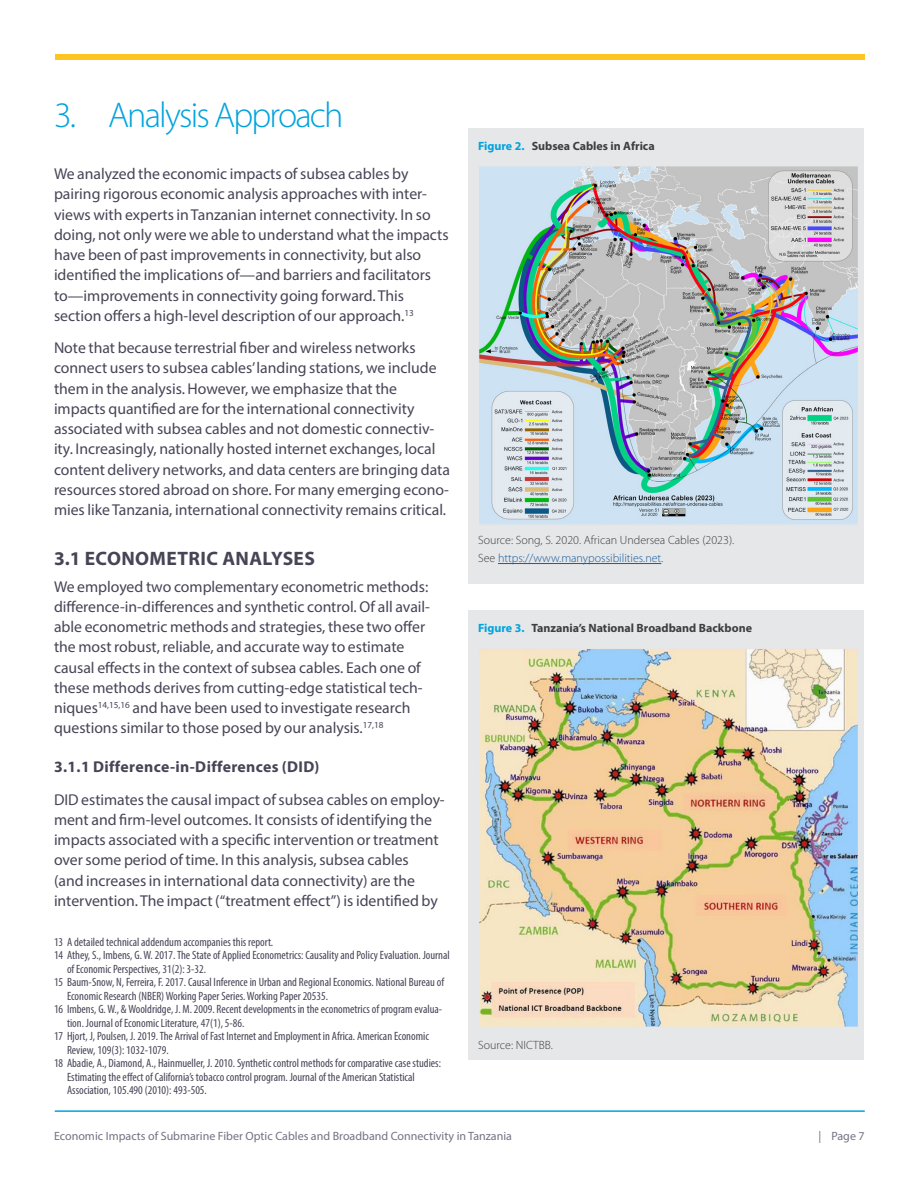
<style>
.page{position:relative;width:918px;height:1188px;background:#fff}
.page>*{position:absolute;margin:0;border:0;box-sizing:border-box;transform-origin:0 0}
.t1{font:300 36px "Myriad Pro";letter-spacing:-.05em;color:#00a3dd}
.body_copy{font:700 19.5px "Myriad Pro";letter-spacing:.02em;color:#474456}
.t2{font:15.75px/20.2px "Myriad Pro";color:#474456}
.t3{font:700 15.75px "Myriad Pro";letter-spacing:.025em;color:#474456}
.t4{font:condensed 12px/13.5px "Myriad Pro";color:#474456}
.Table_Footer_2{font:300 12px/18px "Myriad Pro";color:#3e3e3f}
.t5{font:12px "Myriad Pro";color:#747283}
.Table_Header{font:700 12px "Myriad Pro";color:#3e3e3f}
.s1{color:#00a3dd}
.s2{color:#175d9e}
</style>
<div class="page">
<div style="left:55px;top:54px;width:810px;height:5px;background:#fec422"></div>
<hr style="left:55px;top:1110px;width:810px;height:2px;background:#00a3dd">
<div style="left:468px;top:128px;width:396px;height:456px;background:#e6e7e9"></div>
<div style="left:468px;top:610px;width:396px;height:449px;background:#e6e7e9"></div>
<hr style="left:498px;top:563px;width:163px;height:1px;background:#175d9e">
<img style="left:481px;top:168px;width:375px;height:355px">
<div style="left:478px;top:165px;width:381px;height:361px;border:2px solid #e6e7e9"></div>
<img style="left:481px;top:650px;width:375px;height:375px">
<div style="left:478px;top:647px;width:381px;height:381px;border:2px solid #e6e7e9"></div>
<p class="t1" style="left:54px;top:95px;width:291px">3. Analysis Approach</p>
<p class="t2" style="left:54px;top:164px;width:396px">We analyzed the economic impacts of subsea cables by pairing rigorous economic analysis approaches with inter&shy;views with experts in Tanzanian internet connectivity. In so doing, not only were we able to understand what the impacts have been of past improvements in connectivity, but also identified the implications of—and barriers and facilitators to—improvements in connectivity going forward. This section offers a high-level description of our approach.<sup>13</sup></p>
<p class="t2" style="left:54px;top:338px;width:397px">Note that because terrestrial fiber and wireless networks connect users to subsea cables’ landing stations, we include them in the analysis. However, we emphasize that the impacts quantified are for the international connectivity associated with subsea cables and not domestic connectiv&shy;ity. Increasingly, nationally hosted internet exchanges, local content delivery networks, and data centers are bringing data resources stored abroad on shore. For many emerging econo&shy;mies like Tanzania, international connectivity remains critical.</p>
<p class="body_copy" style="left:54px;top:545px;width:262px">3.1 ECONOMETRIC ANALYSES</p>
<p class="t2" style="left:54px;top:576px;width:377px">We employed two complementary econometric methods: difference-in-differences and synthetic control. Of all avail&shy;able econometric methods and strategies, these two offer the most robust, reliable, and accurate way to estimate causal effects in the context of subsea cables. Each one of these methods derives from cutting-edge statistical tech&shy;niques<sup>14,15,16</sup> and have been used to investigate research questions similar to those posed by our analysis.<sup>17,18</sup></p>
<p class="t3" style="left:54px;top:757px;width:267px">3.1.1 Difference-in-Differences (DID)</p>
<p class="t2" style="left:54px;top:789px;width:392px">DID estimates the causal impact of subsea cables on employ&shy;ment and firm-level outcomes. It consists of identifying the impacts associated with a specific intervention or treatment over some period of time. In this analysis, subsea cables<br>(and increases in international data connectivity) are the intervention. The impact (“treatment effect”) is identified by</p>
<p class="t4" style="left:54px;top:935px;width:221px">13 A detailed technical addendum accompanies this report.</p>
<p class="t4" style="left:67px;top:948px;width:384px;text-indent:-13px">14 Athey, S., Imbens, G. W. 2017. The State of Applied Econometrics: Causality and Policy Evaluation. Journal of Economic Perspectives, 31(2): 3-32.</p>
<p class="t4" style="left:67px;top:975px;width:379px;text-indent:-13px">15 Baum-Snow, N, Ferreira, F. 2017. Causal Inference in Urban and Regional Economics. National Bureau of<br>Economic Research (NBER) Working Paper Series. Working Paper 20535.</p>
<p class="t4" style="left:67px;top:1002px;width:377px;text-indent:-13px">16 Imbens, G. W., &amp; Wooldridge, J. M. 2009. Recent developments in the econometrics of program evalua&shy;tion. Journal of Economic Literature, 47(1), 5-86.</p>
<p class="t4" style="left:67px;top:1029px;width:364px;text-indent:-13px">17 Hjort, J, Poulsen, J. 2019. The Arrival of Fast Internet and Employment in Africa. American Economic<br>Review, 109(3): 1032-1079.</p>
<p class="t4" style="left:67px;top:1056px;width:376px;text-indent:-13px">18 Abadie, A., Diamond, A., Hainmueller, J. 2010. Synthetic control methods for comparative case studies:<br>Estimating the effect of California’s tobacco control program. Journal of the American Statistical<br>Association, 105.490 (2010): 493-505.</p>
<p class="Table_Header" style="left:478px;top:138px;width:178px"><span class="s1">Figure 2.</span> Subsea Cables in Africa</p>
<p class="Table_Footer_2" style="left:478px;top:532px;width:258px">Source: Song, S. 2020. African Undersea Cables (2023).<br>See <span class="s2">https://www.manypossibilities.net</span>.</p>
<p class="Table_Header" style="left:478px;top:620px;width:275px"><span class="s1">Figure 3.</span> Tanzania’s National Broadband Backbone</p>
<p class="Table_Footer_2" style="left:478px;top:1036px;width:76px">Source: NICTBB.</p>
<p class="t5" style="left:54px;top:1129px;width:460px">Economic Impacts of Submarine Fiber Optic Cables and Broadband Connectivity in Tanzania</p>
<p class="t5" style="left:818px;top:1129px;width:48px">| Page 7</p>
</div>
